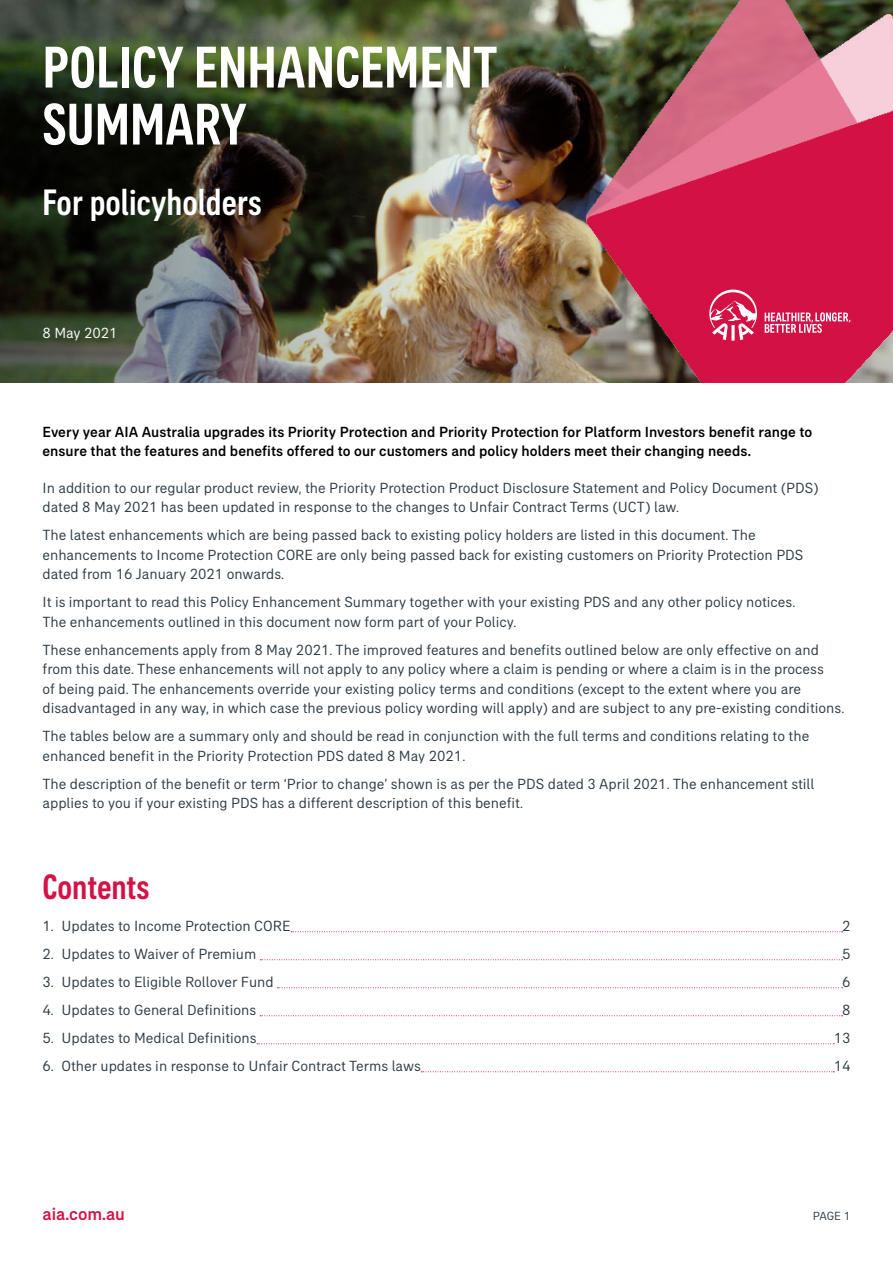
<style>
.page{position:relative;width:893px;height:1263px;background:#fff}
.page>*{position:absolute;margin:0;border:0;box-sizing:border-box;transform-origin:0 0}
.t1{font:500 condensed 60px/57px "AIA Everest";color:#fff}
.t2{font:500 condensed 37.5px "AIA Everest";color:#fff}
.t3{font:500 condensed 36px "AIA Everest";letter-spacing:-.005em;color:#d31245}
.t4{font:500 18px "AIA Everest";color:#d31245}
.t5{font:15px/19.5px "AIA Everest";color:#2c3a44}
.t6{font:500 15px/19.5px "AIA Everest";letter-spacing:.005em;color:#000}
.t7{font:15px "AIA Everest";color:#fff}
.t8{font:12px "AIA Everest";color:#2c3a44}
</style>
<div class="page">
<img style="left:502px;top:0;width:85px;height:383px">
<img style="left:0;top:0;width:502px;height:383px">
<img style="left:587px;top:0;width:306px;height:383px">
<svg style="left:709px;top:290px;width:141px;height:51px;background:#da3c67"></svg>
<svg style="left:291px;top:931px;width:552px;height:1px"></svg>
<svg style="left:260px;top:959px;width:583px;height:1px"></svg>
<svg style="left:277px;top:987px;width:566px;height:1px"></svg>
<svg style="left:260px;top:1015px;width:583px;height:1px"></svg>
<svg style="left:257px;top:1043px;width:577px;height:1px"></svg>
<svg style="left:421px;top:1071px;width:413px;height:1px"></svg>
<h1 class="t1" style="left:43px;top:38px;width:457px">POLICY ENHANCEMENT<br>SUMMARY</h1>
<h2 class="t2" style="left:43px;top:181px;width:221px">For policyholders</h2>
<p class="t7" style="left:43px;top:324px;width:77px">8 May 2021</p>
<p class="t6" style="left:43px;top:421px;width:771px">Every year AIA Australia upgrades its Priority Protection and Priority Protection for Platform Investors benefit range to ensure that the features and benefits offered to our customers and policy holders meet their changing needs.</p>
<p class="t5" style="left:43px;top:477px;width:778px">In addition to our regular product review, the Priority Protection Product Disclosure Statement and Policy Document (PDS) dated 8 May 2021 has been updated in response to the changes to Unfair Contract Terms (UCT) law.</p>
<p class="t5" style="left:43px;top:525px;width:762px">The latest enhancements which are being passed back to existing policy holders are listed in this document. The enhancements to Income Protection CORE are only being passed back for existing customers on Priority Protection PDS dated from 16 January 2021 onwards.</p>
<p class="t5" style="left:43px;top:592px;width:754px">It is important to read this Policy Enhancement Summary together with your existing PDS and any other policy notices.<br>The enhancements outlined in this document now form part of your Policy.</p>
<p class="t5" style="left:43px;top:639px;width:803px">These enhancements apply from 8 May 2021. The improved features and benefits outlined below are only effective on and from this date. These enhancements will not apply to any policy where a claim is pending or where a claim is in the process<br>of being paid. The enhancements override your existing policy terms and conditions (except to the extent where you are disadvantaged in any way, in which case the previous policy wording will apply) and are subject to any pre-existing conditions.</p>
<p class="t5" style="left:43px;top:726px;width:768px">The tables below are a summary only and should be read in conjunction with the full terms and conditions relating to the enhanced benefit in the Priority Protection PDS dated 8 May 2021.</p>
<p class="t5" style="left:43px;top:773px;width:773px">The description of the benefit or term ‘Prior to change’ shown is as per the PDS dated 3 April 2021. The enhancement still applies to you if your existing PDS has a different description of this benefit.</p>
<h3 class="t3" style="left:43px;top:866px;width:109px">Contents</h3>
<p class="t5" style="left:43px;top:916px;width:250px">1. Updates to Income Protection CORE</p>
<p class="t5" style="left:842px;top:916px;width:10px">2</p>
<p class="t5" style="left:43px;top:944px;width:215px">2. Updates to Waiver of Premium</p>
<p class="t5" style="left:842px;top:944px;width:10px">5</p>
<p class="t5" style="left:43px;top:972px;width:233px">3. Updates to Eligible Rollover Fund</p>
<p class="t5" style="left:842px;top:972px;width:10px">6</p>
<p class="t5" style="left:43px;top:1000px;width:215px">4. Updates to General Definitions</p>
<p class="t5" style="left:842px;top:1000px;width:10px">8</p>
<p class="t5" style="left:43px;top:1028px;width:216px">5. Updates to Medical Definitions</p>
<p class="t5" style="left:834px;top:1028px;width:18px">13</p>
<p class="t5" style="left:43px;top:1056px;width:380px">6. Other updates in response to Unfair Contract Terms laws</p>
<p class="t5" style="left:834px;top:1056px;width:18px">14</p>
<p class="t4" style="left:43px;top:1204px;width:84px">aia.com.au</p>
<p class="t8" style="left:813px;top:1209px;width:39px">PAGE 1</p>
</div>
